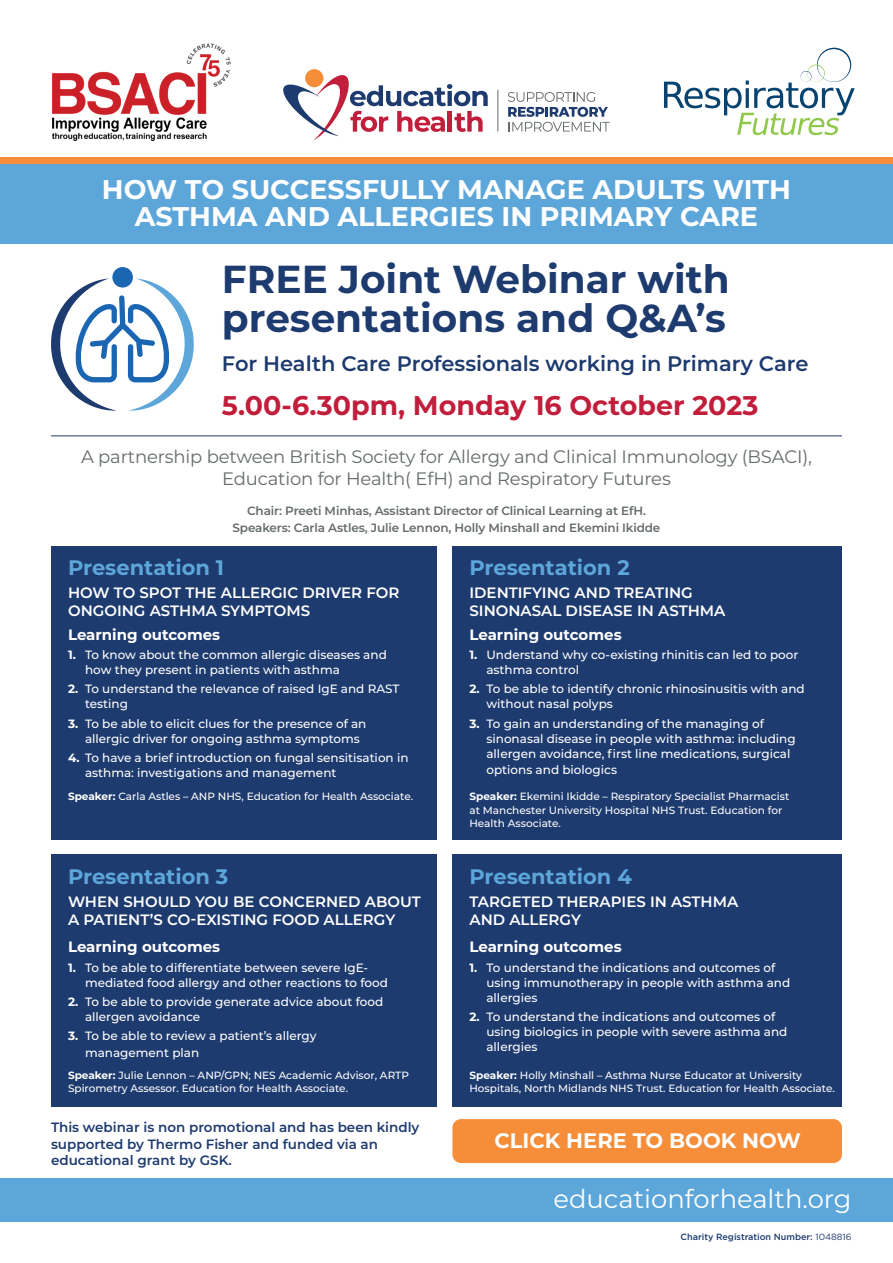
<style>
.page{position:relative;width:893px;height:1263px;background:#fff}
.page>*{position:absolute;margin:0;border:0;box-sizing:border-box;transform-origin:0 0}
.t1{font:700 39px/39px "Montserrat";color:#1e3b6f}
.t2{font:700 27px/27px "Montserrat";color:#fff;text-align:center}
.t3{font:700 27px "Montserrat";color:#c11e3c}
.t4{font:25.8px "Montserrat";color:#fff}
.t5{font:700 21px "Montserrat";color:#5da6da}
.t6{font:600 21px "Montserrat";color:#1e3b6f}
.t7{font:700 21px "Montserrat";color:#fff}
.t8{font:18px/22.5px "Montserrat";letter-spacing:-.01em;color:#656b6b;text-align:center}
.t9{font:600 15px/18px "Montserrat";color:#fff}
.t10{font:700 15px "Montserrat";color:#fff}
.t11{font:600 13.5px/16.5px "Montserrat";color:#1e3b6f}
.t12{font:500 12px/15px "Montserrat";color:#fff}
.t13{font:600 12px/16.5px "Montserrat";letter-spacing:-.01em;color:#656b6b;text-align:center}
.t14{font:500 10.5px/13.5px "Montserrat";color:#fff}
.t15{font:500 9px "Gotham";color:#1e3b6f}
.s1{font-weight:700}
.s2{font-weight:400}
</style>
<div class="page">
<div style="left:0;top:1178px;width:893px;height:44px;background:#5da6da"></div>
<div style="left:51px;top:546px;width:386px;height:293px;background:#1e3b6f"></div>
<div style="left:452px;top:546px;width:390px;height:293px;background:#1e3b6f"></div>
<div style="left:51px;top:855px;width:386px;height:252px;background:#1e3b6f"></div>
<div style="left:452px;top:855px;width:390px;height:252px;background:#1e3b6f"></div>
<div style="left:0;top:157px;width:893px;height:7px;background:#f68d38"></div>
<div style="left:112px;top:267px;width:21px;height:21px;background:#1a66b2;border-radius:50%"></div>
<svg style="left:51px;top:278px;width:143px;height:133px"></svg>
<div style="left:0;top:164px;width:893px;height:80px;background:#5da6da"></div>
<hr style="left:51px;top:435px;width:791px;height:1px;background:#1e3b6f">
<div style="left:452px;top:1119px;width:390px;height:44px;background:#f68d38;border-radius:9px"></div>
<svg style="left:283px;top:69px;width:205px;height:71px"></svg>
<hr style="left:498px;top:90px;width:1px;height:41px;background:#656b6b">
<svg style="left:508px;top:92px;width:102px;height:40px"></svg>
<img style="left:52px;top:43px;width:179px;height:97px">
<svg style="left:664px;top:48px;width:191px;height:87px"></svg>
<h2 class="t2" style="left:102px;top:175px;width:691px">HOW TO SUCCESSFULLY MANAGE ADULTS WITH<br>ASTHMA AND ALLERGIES IN PRIMARY CARE</h2>
<h1 class="t1" style="left:222px;top:258px;width:509px">FREE Joint Webinar with presentations and Q&amp;A’s</h1>
<h3 class="t6" style="left:222px;top:349px;width:588px">For Health Care Professionals working in Primary Care</h3>
<h2 class="t3" style="left:222px;top:386px;width:538px">5.00-6.30pm, Monday 16 October 2023</h2>
<h3 class="t8" style="left:81px;top:444px;width:732px">A partnership between British Society for Allergy and Clinical Immunology (BSACI),<br>Education for Health( EfH) and Respiratory Futures</h3>
<p class="t13" style="left:233px;top:502px;width:429px">Chair: Preeti Minhas, Assistant Director of Clinical Learning at EfH.<br>Speakers: Carla Astles, Julie Lennon, Holly Minshall and Ekemini Ikidde</p>
<h3 class="t5" style="left:68px;top:553px;width:158px">Presentation 1</h3>
<h3 class="t5" style="left:469px;top:553px;width:162px">Presentation 2</h3>
<p class="t9" style="left:68px;top:583px;width:333px">HOW TO SPOT THE ALLERGIC DRIVER FOR<br>ONGOING ASTHMA SYMPTOMS</p>
<p class="t9" style="left:469px;top:583px;width:258px">IDENTIFYING AND TREATING<br>SINONASAL DISEASE IN ASTHMA</p>
<p class="t10" style="left:68px;top:624px;width:154px">Learning outcomes</p>
<p class="t12" style="left:85px;top:647px;width:303px;text-indent:-17px"><span class="s1">1.</span> To know about the common allergic diseases and how they present in patients with asthma</p>
<p class="t12" style="left:85px;top:681px;width:316px;text-indent:-17px"><span class="s1">2.</span> To understand the relevance of raised IgE and RAST testing</p>
<p class="t12" style="left:85px;top:715px;width:283px;text-indent:-17px"><span class="s1">3.</span> To be able to elicit clues for the presence of an allergic driver for ongoing asthma symptoms</p>
<p class="t12" style="left:85px;top:750px;width:325px;text-indent:-17px"><span class="s1">4.</span> To have a brief introduction on fungal sensitisation in asthma: investigations and management</p>
<p class="t14" style="left:68px;top:789px;width:347px"><span class="s1">Speaker:</span> Carla Astles – ANP NHS, Education for Health Associate.</p>
<p class="t10" style="left:469px;top:624px;width:154px">Learning outcomes</p>
<p class="t12" style="left:486px;top:647px;width:313px;text-indent:-17px"><span class="s1">1.</span> Understand why co-existing rhinitis can led to poor asthma control</p>
<p class="t12" style="left:486px;top:681px;width:320px;text-indent:-17px"><span class="s1">2.</span> To be able to identify chronic rhinosinusitis with and without nasal polyps</p>
<p class="t12" style="left:486px;top:715px;width:311px;text-indent:-17px"><span class="s1">3.</span> To gain an understanding of the managing of sinonasal disease in people with asthma: including allergen avoidance, first line medications, surgical</p>
<p class="t12" style="left:486px;top:762px;width:132px">options and biologics</p>
<p class="t14" style="left:469px;top:789px;width:321px"><span class="s1">Speaker:</span> Ekemini Ikidde – Respiratory Specialist Pharmacist at Manchester University Hospital NHS Trust. Education for<br>Health Associate.</p>
<h3 class="t5" style="left:68px;top:862px;width:162px">Presentation 3</h3>
<h3 class="t5" style="left:469px;top:862px;width:164px">Presentation 4</h3>
<p class="t9" style="left:68px;top:892px;width:354px">WHEN SHOULD YOU BE CONCERNED ABOUT<br>A PATIENT’S CO-EXISTING FOOD ALLERGY</p>
<p class="t9" style="left:469px;top:892px;width:270px">TARGETED THERAPIES IN ASTHMA<br>AND ALLERGY</p>
<p class="t10" style="left:68px;top:936px;width:154px">Learning outcomes</p>
<p class="t12" style="left:85px;top:959px;width:304px;text-indent:-17px"><span class="s1">1.</span> To be able to differentiate between severe IgE&shy;mediated food allergy and other reactions to food</p>
<p class="t12" style="left:85px;top:993px;width:300px;text-indent:-17px"><span class="s1">2.</span> To be able to provide generate advice about food allergen avoidance</p>
<p class="t12" style="left:85px;top:1027px;width:233px;line-height:16.5px;text-indent:-17px"><span class="s1">3.</span> To be able to review a patient’s allergy management plan</p>
<p class="t14" style="left:68px;top:1068px;width:342px"><span class="s1">Speaker:</span> Julie Lennon – ANP/GPN; NES Academic Advisor, ARTP<br>Spirometry Assessor. Education for Health Associate.</p>
<p class="t11" style="left:51px;top:1118px;width:370px">This webinar is non promotional and has been kindly supported by Thermo Fisher and funded via an educational grant by GSK.</p>
<p class="t10" style="left:469px;top:936px;width:154px">Learning outcomes</p>
<p class="t12" style="left:486px;top:959px;width:305px;text-indent:-17px"><span class="s1">1.</span> To understand the indications and outcomes of using immunotherapy in people with asthma and allergies</p>
<p class="t12" style="left:486px;top:1008px;width:302px;text-indent:-17px"><span class="s1">2.</span> To understand the indications and outcomes of using biologics in people with severe asthma and allergies</p>
<p class="t14" style="left:469px;top:1068px;width:367px"><span class="s1">Speaker:</span> Holly Minshall – Asthma Nurse Educator at University<br>Hospitals, North Midlands NHS Trust. Education for Health Associate.</p>
<h3 class="t7" style="left:494px;top:1125px;width:308px">CLICK HERE TO BOOK NOW</h3>
<h3 class="t4" style="left:553px;top:1180px;width:300px">educationforhealth.org</h3>
<p class="t15" style="left:681px;top:1231px;width:173px">Charity Registration Number: <span class="s2">1048816</span></p>
</div>
